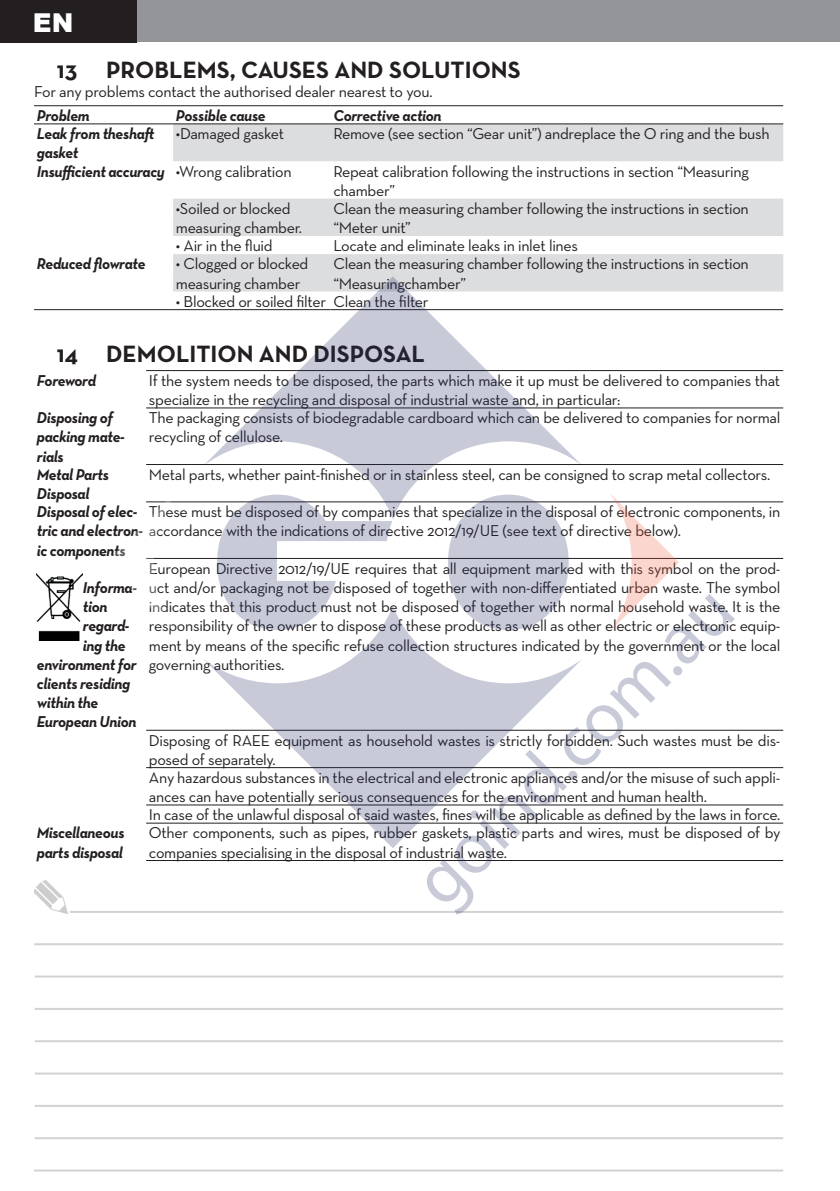
<style>
.page{position:relative;width:840px;height:1191px;background:#fff}
.page>*{position:absolute;margin:0;border:0;box-sizing:border-box;transform-origin:0 0}
.t1{font:900 26px "Arial";color:#fff}
.t2{font:700 24px "Neutraface Text";color:#231f20}
.t3{font:16px/19.2px "Neutraface Text";letter-spacing:-.02em;color:#231f20}
.t4{font:italic 700 16px/19.2px "Neutraface Text";letter-spacing:-.02em;color:#231f20;scale:.95 1}
.s1{font-weight:400;font-style:normal}
.s2{font-weight:700;font-style:italic}
</style>
<div class="page">
<div style="left:0;top:0;width:839px;height:42px;background:#939598"></div>
<div style="left:0;top:0;width:137px;height:42px;background:#231f20"></div>
<svg style="left:173px;top:125px;width:609px;height:166px;fill:#dcdddf"></svg>
<hr style="left:34px;top:105px;width:139px;height:1px;background:#231f20">
<hr style="left:173px;top:105px;width:157px;height:1px;background:#231f20">
<hr style="left:330px;top:105px;width:452px;height:1px;background:#231f20">
<hr style="left:34px;top:124px;width:139px;height:1px;background:#231f20">
<hr style="left:173px;top:124px;width:157px;height:1px;background:#231f20">
<hr style="left:330px;top:124px;width:452px;height:1px;background:#231f20">
<hr style="left:34px;top:309px;width:139px;height:1px;background:#231f20">
<hr style="left:173px;top:309px;width:157px;height:1px;background:#231f20">
<hr style="left:330px;top:309px;width:452px;height:1px;background:#231f20">
<hr style="left:146px;top:370px;width:636px;height:1px;background:#231f20">
<hr style="left:146px;top:407px;width:636px;height:1px;background:#231f20">
<hr style="left:146px;top:464px;width:636px;height:1px;background:#231f20">
<hr style="left:146px;top:501px;width:636px;height:1px;background:#231f20">
<hr style="left:146px;top:558px;width:636px;height:1px;background:#231f20">
<hr style="left:146px;top:730px;width:636px;height:1px;background:#231f20">
<hr style="left:146px;top:767px;width:636px;height:1px;background:#231f20">
<hr style="left:146px;top:804px;width:636px;height:1px;background:#231f20">
<hr style="left:146px;top:822px;width:636px;height:1px;background:#231f20">
<hr style="left:146px;top:860px;width:636px;height:1px;background:#231f20">
<img style="left:37px;top:574px;width:46px;height:66px">
<hr style="left:70px;top:911px;width:712px;height:2px;background:#d1d2d4">
<hr style="left:35px;top:1072px;width:747px;height:2px;background:#d1d2d4">
<hr style="left:34px;top:943px;width:748px;height:2px;background:#d1d2d4">
<hr style="left:34px;top:1169px;width:748px;height:2px;background:#d1d2d4">
<hr style="left:35px;top:1104px;width:747px;height:2px;background:#d1d2d4">
<hr style="left:35px;top:975px;width:747px;height:2px;background:#d1d2d4">
<hr style="left:35px;top:1137px;width:747px;height:2px;background:#d1d2d4">
<hr style="left:35px;top:1008px;width:747px;height:2px;background:#d1d2d4">
<hr style="left:35px;top:1040px;width:747px;height:2px;background:#d1d2d4">
<img style="left:34px;top:880px;width:33px;height:33px">
<svg style="left:203px;top:276px;width:378px;height:243px"></svg>
<svg style="left:203px;top:606px;width:221px;height:242px"></svg>
<svg style="left:217px;top:494px;width:175px;height:136px"></svg>
<svg style="left:146px;top:501px;width:31px;height:58px"></svg>
<svg style="left:424px;top:493px;width:310px;height:421px"></svg>
<h1 class="t1" style="left:33px;top:3px;width:42px">EN</h1>
<h2 class="t2" style="left:57px;top:55px;width:465px">13 PROBLEMS, CAUSES AND SOLUTIONS</h2>
<p class="t3" style="left:34px;top:82px;width:400px">For any problems contact the authorised dealer nearest to you.</p>
<p class="t4" style="left:37px;top:106px;width:57px">Problem</p>
<p class="t4" style="left:176px;top:106px;width:96px">Possible cause</p>
<p class="t4" style="left:333px;top:106px;width:115px">Corrective action</p>
<p class="t4" style="left:37px;top:124px;width:126px">Leak from theshaft gasket</p>
<p class="t3" style="left:176px;top:124px;width:110px">•Damaged gasket</p>
<p class="t3" style="left:333px;top:124px;width:437px">Remove (see section “Gear unit”) andreplace the O ring and the bush</p>
<p class="t4" style="left:37px;top:161px;width:269px">Insufficient accuracy <span class="s1">•Wrong calibration</span></p>
<p class="t3" style="left:333px;top:161px;width:417px">Repeat calibration following the instructions in section “Measuring chamber”</p>
<p class="t3" style="left:176px;top:199px;width:127px">•Soiled or blocked measuring chamber.</p>
<p class="t3" style="left:333px;top:199px;width:417px">Clean the measuring chamber following the instructions in section “Meter unit”</p>
<p class="t3" style="left:176px;top:236px;width:98px">• Air in the fluid</p>
<p class="t3" style="left:333px;top:236px;width:246px">Locate and eliminate leaks in inlet lines</p>
<p class="t4" style="left:37px;top:254px;width:116px">Reduced flowrate</p>
<p class="t3" style="left:176px;top:254px;width:134px">• Clogged or blocked measuring chamber</p>
<p class="t3" style="left:333px;top:254px;width:417px">Clean the measuring chamber following the instructions in section “Measuringchamber”</p>
<p class="t3" style="left:176px;top:291px;width:254px">• Blocked or soiled filter Clean the filter</p>
<h2 class="t2" style="left:57px;top:339px;width:369px">14 DEMOLITION AND DISPOSAL</h2>
<p class="t4" style="left:37px;top:371px;width:64px">Foreword</p>
<p class="t3" style="left:149px;top:370px;width:632px">If the system needs to be disposed, the parts which make it up must be delivered to companies that specialize in the recycling and disposal of industrial waste and, in particular:</p>
<p class="t4" style="left:37px;top:408px;width:94px">Disposing of packing mate&shy;rials</p>
<p class="t3" style="left:149px;top:408px;width:632px">The packaging consists of biodegradable cardboard which can be delivered to companies for normal recycling of cellulose.</p>
<p class="t4" style="left:37px;top:464px;width:77px">Metal Parts<br>Disposal</p>
<p class="t3" style="left:149px;top:464px;width:622px">Metal parts, whether paint-finished or in stainless steel, can be consigned to scrap metal collectors.</p>
<p class="t3" style="left:37px;top:502px;width:645px"><span class="s2">Disposal of elec-<br>tric and electron-</span> accordance with the indications of directive 2012/19/UE (see text of directive below). <span class="s2">ic components</span></p>
<p class="t3" style="left:149px;top:502px;width:632px">These must be disposed of by companies that specialize in the disposal of electronic components, in</p>
<p class="t4" style="left:83px;top:578px;width:58px">Informa-</p>
<p class="t4" style="left:83px;top:597px;width:27px">tion</p>
<p class="t4" style="left:83px;top:616px;width:50px">regard-</p>
<p class="t4" style="left:83px;top:635px;width:47px">ing the</p>
<p class="t4" style="left:37px;top:654px;width:106px">environment for</p>
<p class="t4" style="left:37px;top:674px;width:100px">clients residing</p>
<p class="t4" style="left:37px;top:693px;width:66px">within the</p>
<p class="t4" style="left:37px;top:712px;width:106px">European Union</p>
<p class="t3" style="left:149px;top:558px;width:632px;text-align:justify">European Directive 2012/19/UE requires that all equipment marked with this symbol on the prod&shy;uct and/or packaging not be disposed of together with non-differentiated urban waste. The symbol indicates that this product must not be disposed of together with normal household waste. It is the responsibility of the owner to dispose of these products as well as other electric or electronic equip&shy;ment by means of the specific refuse collection structures indicated by the government or the local governing authorities.</p>
<p class="t3" style="left:149px;top:730px;width:632px;line-height:18.6px">Disposing of RAEE equipment as household wastes is strictly forbidden. Such wastes must be dis&shy;posed of separately.<br>Any hazardous substances in the electrical and electronic appliances and/or the misuse of such appli&shy;ances can have potentially serious consequences for the environment and human health.<br>In case of the unlawful disposal of said wastes, fines will be applicable as defined by the laws in force.</p>
<p class="t4" style="left:37px;top:823px;width:94px">Miscellaneous parts disposal</p>
<p class="t3" style="left:149px;top:823px;width:632px">Other components, such as pipes, rubber gaskets, plastic parts and wires, must be disposed of by companies specialising in the disposal of industrial waste.</p>
</div>
